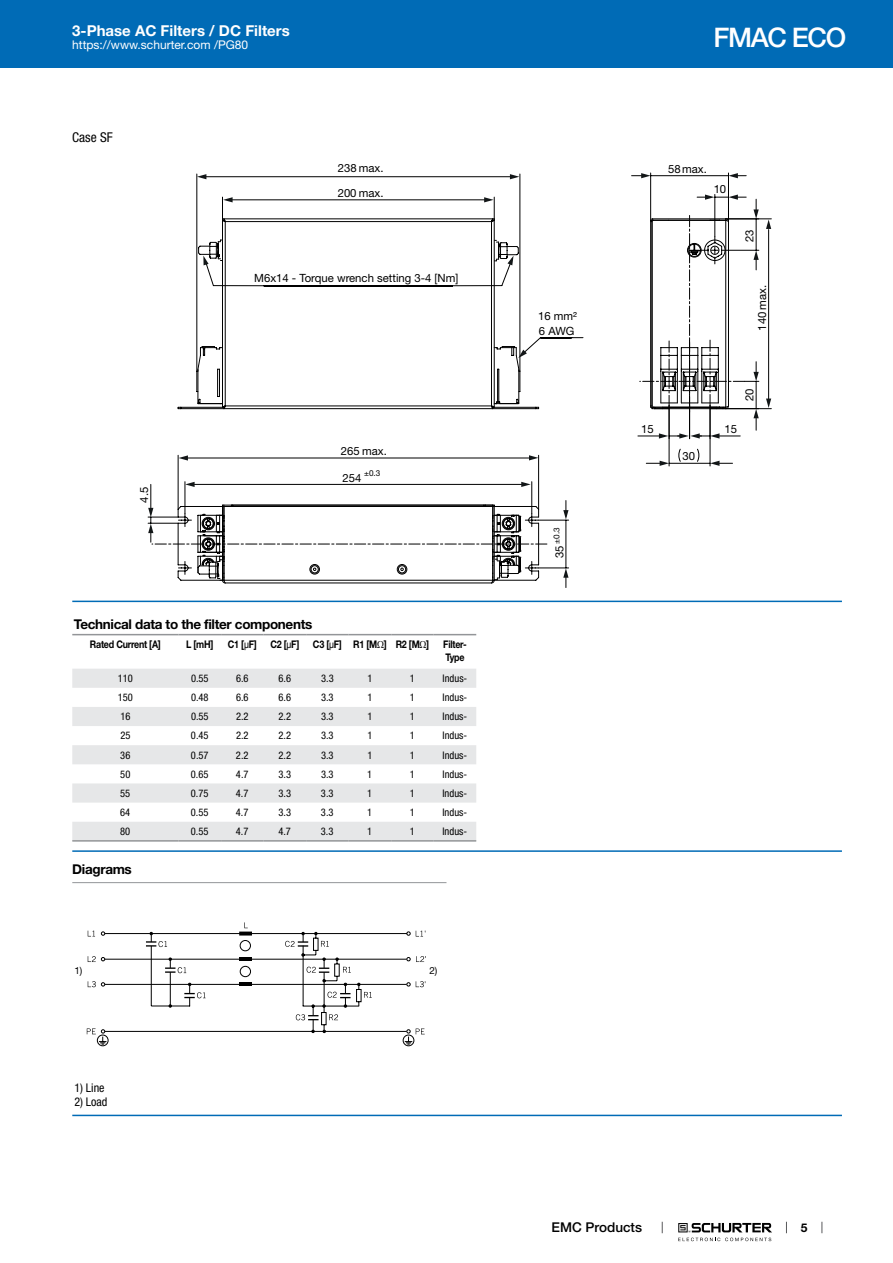
<style>
.page{position:relative;width:893px;height:1263px;background:#fff}
.page>*{position:absolute;margin:0;border:0;box-sizing:border-box;transform-origin:0 0}
.t1{font:500 27px "Helvetica Neue LT";letter-spacing:-.05em;color:#fff}
.t2{font:700 15px "Helvetica Neue LT";color:#fff}
.t3{font:700 13.5px "Helvetica Neue LT";letter-spacing:-.025em;color:#000}
.t4{font:500 13.5px "Helvetica Neue LT";color:#000}
.t5{font:condensed 13.5px "Helvetica Neue LT";color:#000}
.t6{font:12px "Helvetica Neue LT";color:#fff}
.t7{font:condensed 12px "Helvetica Neue LT";color:#000}
.t8{font:700 12px "Helvetica Neue LT";color:#000}
.t9{font:11.4px/15.5px "Helvetica Neue LT";color:#000}
.t10{font:condensed 10.5px "Helvetica Neue LT";color:#000}
.t11{font:700 10.5px/12.6px "Helvetica Neue LT";letter-spacing:-.025em;color:#000;scale:.85 1}
.t12{font:9.9px "Helvetica Neue LT";color:#000}
.t13{font:8.25px "Helvetica Neue LT";color:#000}
.s1{font-family:"Arial Unicode MS";font-weight:400}
.s2{font-size:11.4px}
</style>
<div class="page">
<svg style="left:678px;top:1223px;width:94px;height:18px"></svg>
<div style="left:0;top:0;width:893px;height:68px;background:#006bb6"></div>
<hr style="left:181px;top:407px;width:43px;height:1px;background:#000">
<hr style="left:181px;top:408px;width:43px;height:1px;background:#000">
<hr style="left:197px;top:174px;width:1px;height:197px;background:#000">
<hr style="left:520px;top:174px;width:1px;height:197px;background:#000">
<hr style="left:204px;top:176px;width:311px;height:1px;background:#000">
<hr style="left:728px;top:173px;width:1px;height:49px;background:#000">
<hr style="left:650px;top:173px;width:1px;height:47px;background:#000">
<hr style="left:651px;top:175px;width:77px;height:1px;background:#000">
<hr style="left:538px;top:455px;width:1px;height:54px;background:#000">
<hr style="left:178px;top:455px;width:1px;height:54px;background:#000">
<hr style="left:184px;top:458px;width:346px;height:1px;background:#000">
<hr style="left:538px;top:520px;width:31px;height:1px;background:#000">
<hr style="left:538px;top:568px;width:31px;height:1px;background:#000">
<hr style="left:566px;top:520px;width:1px;height:48px;background:#000">
<svg style="left:529px;top:455px;width:9px;height:5px"></svg>
<svg style="left:563px;top:568px;width:5px;height:20px"></svg>
<svg style="left:563px;top:500px;width:5px;height:19px"></svg>
<svg style="left:179px;top:455px;width:9px;height:6px"></svg>
<svg style="left:148px;top:481px;width:399px;height:103px"></svg>
<svg style="left:510px;top:174px;width:9px;height:5px"></svg>
<svg style="left:197px;top:197px;width:330px;height:212px"></svg>
<svg style="left:197px;top:174px;width:9px;height:5px"></svg>
<svg style="left:729px;top:173px;width:17px;height:5px"></svg>
<svg style="left:632px;top:173px;width:19px;height:5px"></svg>
<svg style="left:638px;top:194px;width:133px;height:272px"></svg>
<hr style="left:72px;top:601px;width:770px;height:1px;background:#006bb6">
<svg style="left:72px;top:635px;width:404px;height:1px"></svg>
<svg style="left:72px;top:669px;width:404px;height:171px;fill:#e6e7e8"></svg>
<hr style="left:72px;top:634px;width:107px;height:1px;background:#939598">
<hr style="left:179px;top:634px;width:42px;height:1px;background:#939598">
<hr style="left:221px;top:634px;width:43px;height:1px;background:#939598">
<hr style="left:264px;top:634px;width:42px;height:1px;background:#939598">
<hr style="left:306px;top:634px;width:43px;height:1px;background:#939598">
<hr style="left:349px;top:634px;width:42px;height:1px;background:#939598">
<hr style="left:391px;top:634px;width:43px;height:1px;background:#939598">
<hr style="left:434px;top:634px;width:42px;height:1px;background:#939598">
<hr style="left:72px;top:840px;width:107px;height:2px;background:#939598">
<hr style="left:179px;top:840px;width:42px;height:2px;background:#939598">
<hr style="left:221px;top:840px;width:43px;height:2px;background:#939598">
<hr style="left:264px;top:840px;width:42px;height:2px;background:#939598">
<hr style="left:306px;top:840px;width:43px;height:2px;background:#939598">
<hr style="left:349px;top:840px;width:42px;height:2px;background:#939598">
<hr style="left:391px;top:840px;width:43px;height:2px;background:#939598">
<hr style="left:434px;top:840px;width:42px;height:2px;background:#939598">
<hr style="left:72px;top:850px;width:770px;height:2px;background:#006bb6">
<hr style="left:72px;top:882px;width:374px;height:1px;background:#939598">
<svg style="left:87px;top:922px;width:339px;height:124px"></svg>
<hr style="left:72px;top:1115px;width:770px;height:1px;background:#006bb6">
<h2 class="t2" style="left:72px;top:21px;width:219px">3-Phase AC Filters / DC Filters</h2>
<p class="t6" style="left:72px;top:38px;width:178px">https://www.schurter.com /PG80</p>
<p class="t5" style="left:72px;top:130px;width:42px">Case SF</p>
<p class="t9" style="left:136px;top:503px;width:17px;rotate:-90deg">4.5</p>
<p class="t9" style="left:338px;top:160px;width:47px">238 max.</p>
<p class="t9" style="left:338px;top:185px;width:47px">200 max.</p>
<p class="t9" style="left:254px;top:270px;width:206px">M6x14 - Torque wrench setting 3-4 [Nm]</p>
<p class="t9" style="left:341px;top:443px;width:47px">265 max.</p>
<p class="t13" style="left:364px;top:468px;width:18px">±0.3</p>
<p class="t9" style="left:342px;top:470px;width:20px">254</p>
<p class="t3" style="left:74px;top:616px;width:240px">Technical data to the filter components</p>
<p class="t11" style="left:90px;top:638px;width:85px">Rated Current [A]</p>
<p class="t11" style="left:186px;top:638px;width:34px">L [mH]</p>
<p class="t11" style="left:228px;top:638px;width:35px">C1 [<span class="s1">μ</span>F]</p>
<p class="t11" style="left:270px;top:638px;width:35px">C2 [<span class="s1">μ</span>F]</p>
<p class="t11" style="left:313px;top:638px;width:138px">C3 [<span class="s1">μ</span>F] R1 [M<span class="s1">Ω</span>] R2 [M<span class="s1">Ω</span>]</p>
<p class="t11" style="left:443px;top:638px;width:29px">Filter-<br>Type</p>
<p class="t10" style="left:118px;top:672px;width:17px">110</p>
<p class="t10" style="left:191px;top:672px;width:19px">0.55</p>
<p class="t10" style="left:236px;top:672px;width:14px">6.6</p>
<p class="t10" style="left:279px;top:672px;width:14px">6.6</p>
<p class="t10" style="left:321px;top:672px;width:14px">3.3</p>
<p class="t10" style="left:367px;top:672px;width:7px">1</p>
<p class="t10" style="left:410px;top:672px;width:7px">1</p>
<p class="t10" style="left:443px;top:672px;width:26px">Indus-</p>
<p class="t10" style="left:118px;top:691px;width:17px">150</p>
<p class="t10" style="left:191px;top:691px;width:19px">0.48</p>
<p class="t10" style="left:236px;top:691px;width:14px">6.6</p>
<p class="t10" style="left:279px;top:691px;width:14px">6.6</p>
<p class="t10" style="left:321px;top:691px;width:14px">3.3</p>
<p class="t10" style="left:367px;top:691px;width:7px">1</p>
<p class="t10" style="left:410px;top:691px;width:7px">1</p>
<p class="t10" style="left:443px;top:691px;width:26px">Indus-</p>
<p class="t10" style="left:120px;top:710px;width:12px">16</p>
<p class="t10" style="left:191px;top:710px;width:19px">0.55</p>
<p class="t10" style="left:236px;top:710px;width:14px">2.2</p>
<p class="t10" style="left:279px;top:710px;width:14px">2.2</p>
<p class="t10" style="left:321px;top:710px;width:14px">3.3</p>
<p class="t10" style="left:367px;top:710px;width:7px">1</p>
<p class="t10" style="left:410px;top:710px;width:7px">1</p>
<p class="t10" style="left:443px;top:710px;width:26px">Indus-</p>
<p class="t10" style="left:120px;top:730px;width:12px">25</p>
<p class="t10" style="left:191px;top:730px;width:19px">0.45</p>
<p class="t10" style="left:236px;top:730px;width:14px">2.2</p>
<p class="t10" style="left:279px;top:730px;width:14px">2.2</p>
<p class="t10" style="left:321px;top:730px;width:14px">3.3</p>
<p class="t10" style="left:367px;top:730px;width:7px">1</p>
<p class="t10" style="left:410px;top:730px;width:7px">1</p>
<p class="t10" style="left:443px;top:730px;width:26px">Indus-</p>
<p class="t10" style="left:120px;top:749px;width:12px">36</p>
<p class="t10" style="left:191px;top:749px;width:19px">0.57</p>
<p class="t10" style="left:236px;top:749px;width:14px">2.2</p>
<p class="t10" style="left:278px;top:749px;width:14px">2.2</p>
<p class="t10" style="left:321px;top:749px;width:14px">3.3</p>
<p class="t10" style="left:367px;top:749px;width:7px">1</p>
<p class="t10" style="left:410px;top:749px;width:7px">1</p>
<p class="t10" style="left:443px;top:749px;width:26px">Indus-</p>
<p class="t10" style="left:120px;top:768px;width:12px">50</p>
<p class="t10" style="left:191px;top:768px;width:19px">0.65</p>
<p class="t10" style="left:236px;top:768px;width:14px">4.7</p>
<p class="t10" style="left:278px;top:768px;width:14px">3.3</p>
<p class="t10" style="left:321px;top:768px;width:14px">3.3</p>
<p class="t10" style="left:367px;top:768px;width:7px">1</p>
<p class="t10" style="left:410px;top:768px;width:7px">1</p>
<p class="t10" style="left:442px;top:768px;width:26px">Indus-</p>
<p class="t10" style="left:120px;top:787px;width:12px">55</p>
<p class="t10" style="left:191px;top:787px;width:19px">0.75</p>
<p class="t10" style="left:236px;top:787px;width:14px">4.7</p>
<p class="t10" style="left:278px;top:787px;width:14px">3.3</p>
<p class="t10" style="left:321px;top:787px;width:14px">3.3</p>
<p class="t10" style="left:367px;top:787px;width:7px">1</p>
<p class="t10" style="left:410px;top:787px;width:7px">1</p>
<p class="t10" style="left:442px;top:787px;width:26px">Indus-</p>
<p class="t10" style="left:120px;top:806px;width:12px">64</p>
<p class="t10" style="left:191px;top:806px;width:19px">0.55</p>
<p class="t10" style="left:236px;top:806px;width:14px">4.7</p>
<p class="t10" style="left:278px;top:806px;width:14px">3.3</p>
<p class="t10" style="left:321px;top:806px;width:14px">3.3</p>
<p class="t10" style="left:367px;top:806px;width:7px">1</p>
<p class="t10" style="left:410px;top:806px;width:7px">1</p>
<p class="t10" style="left:442px;top:806px;width:26px">Indus-</p>
<p class="t10" style="left:120px;top:825px;width:12px">80</p>
<p class="t10" style="left:191px;top:825px;width:19px">0.55</p>
<p class="t10" style="left:236px;top:825px;width:14px">4.7</p>
<p class="t10" style="left:278px;top:825px;width:14px">4.7</p>
<p class="t10" style="left:321px;top:825px;width:14px">3.3</p>
<p class="t10" style="left:367px;top:825px;width:7px">1</p>
<p class="t10" style="left:410px;top:825px;width:7px">1</p>
<p class="t10" style="left:442px;top:825px;width:26px">Indus-</p>
<p class="t3" style="left:72px;top:860px;width:61px">Diagrams</p>
<p class="t12" style="left:74px;top:965px;width:10px">1)</p>
<p class="t12" style="left:429px;top:965px;width:10px">2)</p>
<p class="t7" style="left:74px;top:1080px;width:32px">1) Line</p>
<p class="t7" style="left:74px;top:1095px;width:35px">2) Load</p>
<p class="t9" style="left:538px;top:308px;width:40px">16 mm²<br>6 AWG</p>
<p class="t13" style="left:552px;top:558px;width:32px;rotate:-90deg"><span class="s2">35</span> ±0.3</p>
<h1 class="t1" style="left:714px;top:21px;width:134px">FMAC ECO</h1>
<p class="t9" style="left:668px;top:161px;width:40px">58 max.</p>
<p class="t9" style="left:714px;top:181px;width:14px">10</p>
<p class="t9" style="left:742px;top:242px;width:14px;rotate:-90deg">23</p>
<p class="t9" style="left:754px;top:331px;width:47px;rotate:-90deg">140 max.</p>
<p class="t9" style="left:741px;top:401px;width:14px;rotate:-90deg">20</p>
<p class="t9" style="left:641px;top:421px;width:14px">15</p>
<p class="t9" style="left:724px;top:421px;width:14px">15</p>
<p class="t9" style="left:682px;top:448px;width:14px">30</p>
<p class="t4" style="left:552px;top:1219px;width:92px">EMC Products</p>
<p class="t8" style="left:801px;top:1220px;width:8px">5</p>
</div>
